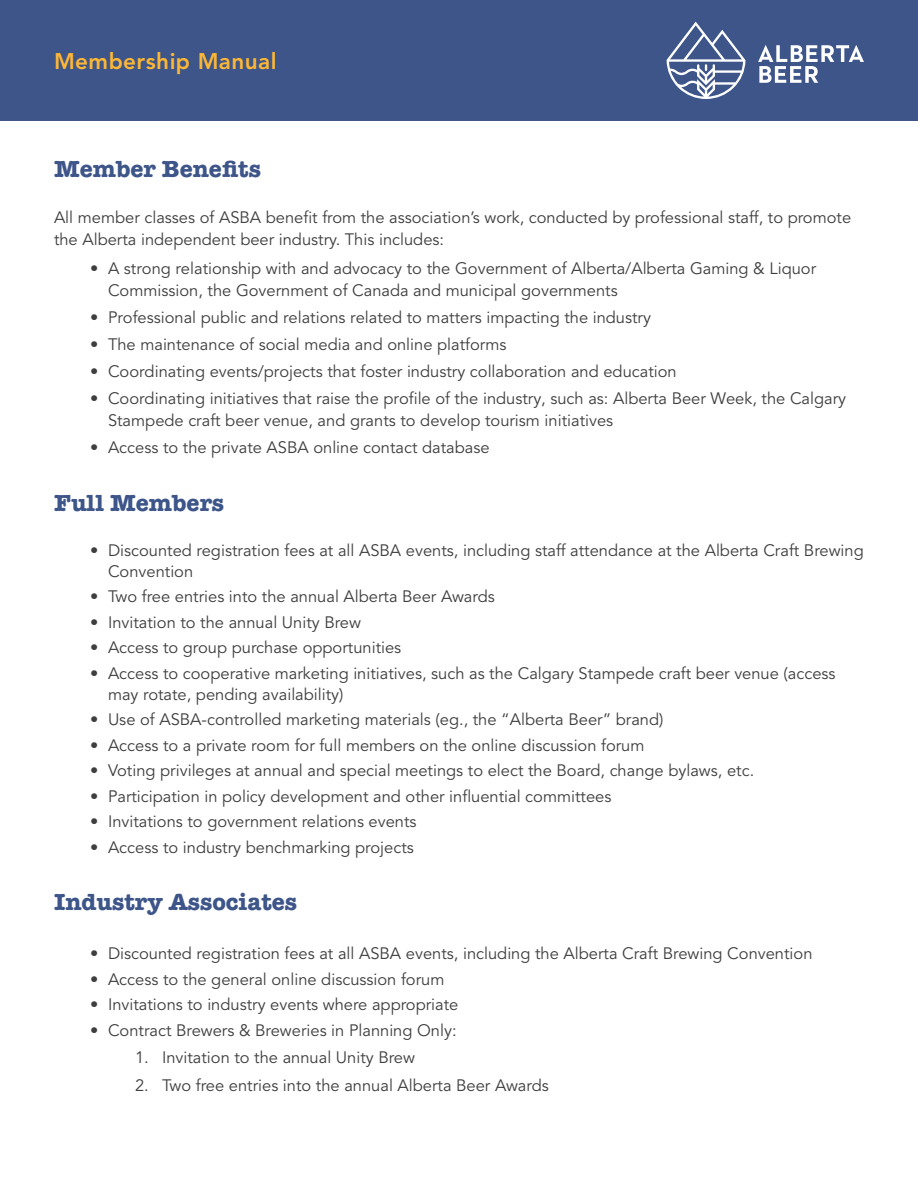
<style>
.page{position:relative;width:918px;height:1188px;background:#fff}
.page>*{position:absolute;margin:0;border:0;box-sizing:border-box;transform-origin:0 0}
.t1{font:700 24px "American Typewriter";color:#3d5589}
.t2{font:800 22.5px "Avenir LT Std";letter-spacing:.02em;color:#fdb735}
.t3{font:16.5px/22.5px "Avenir LT Std";color:#3e3e3f}
</style>
<div class="page">
<div style="left:0;top:0;width:918px;height:121px;background:#3d5589"></div>
<svg style="left:758px;top:45px;width:106px;height:38px"></svg>
<svg style="left:667px;top:22px;width:78px;height:77px"></svg>
<p class="t2" style="left:54px;top:48px;width:224px">Membership Manual</p>
<p class="t1" style="left:54px;top:148px;width:209px">Member Benefits</p>
<p class="t3" style="left:54px;top:206px;width:799px">All member classes of ASBA benefit from the association’s work, conducted by professional staff, to promote the Alberta independent beer industry. This includes:</p>
<p class="t3" style="left:108px;top:257px;width:710px;text-indent:-18px">• A strong relationship with and advocacy to the Government of Alberta/Alberta Gaming &amp; Liquor<br>Commission, the Government of Canada and municipal governments</p>
<p class="t3" style="left:90px;top:307px;width:563px">• Professional public and relations related to matters impacting the industry</p>
<p class="t3" style="left:90px;top:334px;width:418px">• The maintenance of social media and online platforms</p>
<p class="t3" style="left:90px;top:361px;width:588px">• Coordinating events/projects that foster industry collaboration and education</p>
<p class="t3" style="left:108px;top:387px;width:740px;text-indent:-18px">• Coordinating initiatives that raise the profile of the industry, such as: Alberta Beer Week, the Calgary<br>Stampede craft beer venue, and grants to develop tourism initiatives</p>
<p class="t3" style="left:90px;top:437px;width:401px">• Access to the private ASBA online contact database</p>
<p class="t1" style="left:54px;top:483px;width:172px">Full Members</p>
<p class="t3" style="left:108px;top:540px;width:757px;line-height:21px;text-indent:-18px">• Discounted registration fees at all ASBA events, including staff attendance at the Alberta Craft Brewing<br>Convention</p>
<p class="t3" style="left:90px;top:586px;width:406px">• Two free entries into the annual Alberta Beer Awards</p>
<p class="t3" style="left:90px;top:611px;width:273px">• Invitation to the annual Unity Brew</p>
<p class="t3" style="left:90px;top:637px;width:313px">• Access to group purchase opportunities</p>
<p class="t3" style="left:108px;top:663px;width:729px;line-height:21px;text-indent:-18px">• Access to cooperative marketing initiatives, such as the Calgary Stampede craft beer venue (access may rotate, pending availability)</p>
<p class="t3" style="left:90px;top:709px;width:575px">• Use of ASBA-controlled marketing materials (eg., the “Alberta Beer” brand)</p>
<p class="t3" style="left:90px;top:734px;width:556px">• Access to a private room for full members on the online discussion forum</p>
<p class="t3" style="left:90px;top:760px;width:666px">• Voting privileges at annual and special meetings to elect the Board, change bylaws, etc.</p>
<p class="t3" style="left:90px;top:785px;width:523px">• Participation in policy development and other influential committees</p>
<p class="t3" style="left:90px;top:811px;width:328px">• Invitations to government relations events</p>
<p class="t3" style="left:90px;top:836px;width:325px">• Access to industry benchmarking projects</p>
<p class="t1" style="left:54px;top:882px;width:245px">Industry Associates</p>
<p class="t3" style="left:90px;top:943px;width:724px">• Discounted registration fees at all ASBA events, including the Alberta Craft Brewing Convention</p>
<p class="t3" style="left:90px;top:968px;width:356px">• Access to the general online discussion forum</p>
<p class="t3" style="left:90px;top:994px;width:370px">• Invitations to industry events where appropriate</p>
<p class="t3" style="left:90px;top:1019px;width:368px">• Contract Brewers &amp; Breweries in Planning Only:</p>
<p class="t3" style="left:135px;top:1046px;width:282px">1. Invitation to the annual Unity Brew</p>
<p class="t3" style="left:135px;top:1075px;width:415px">2. Two free entries into the annual Alberta Beer Awards</p>
</div>
